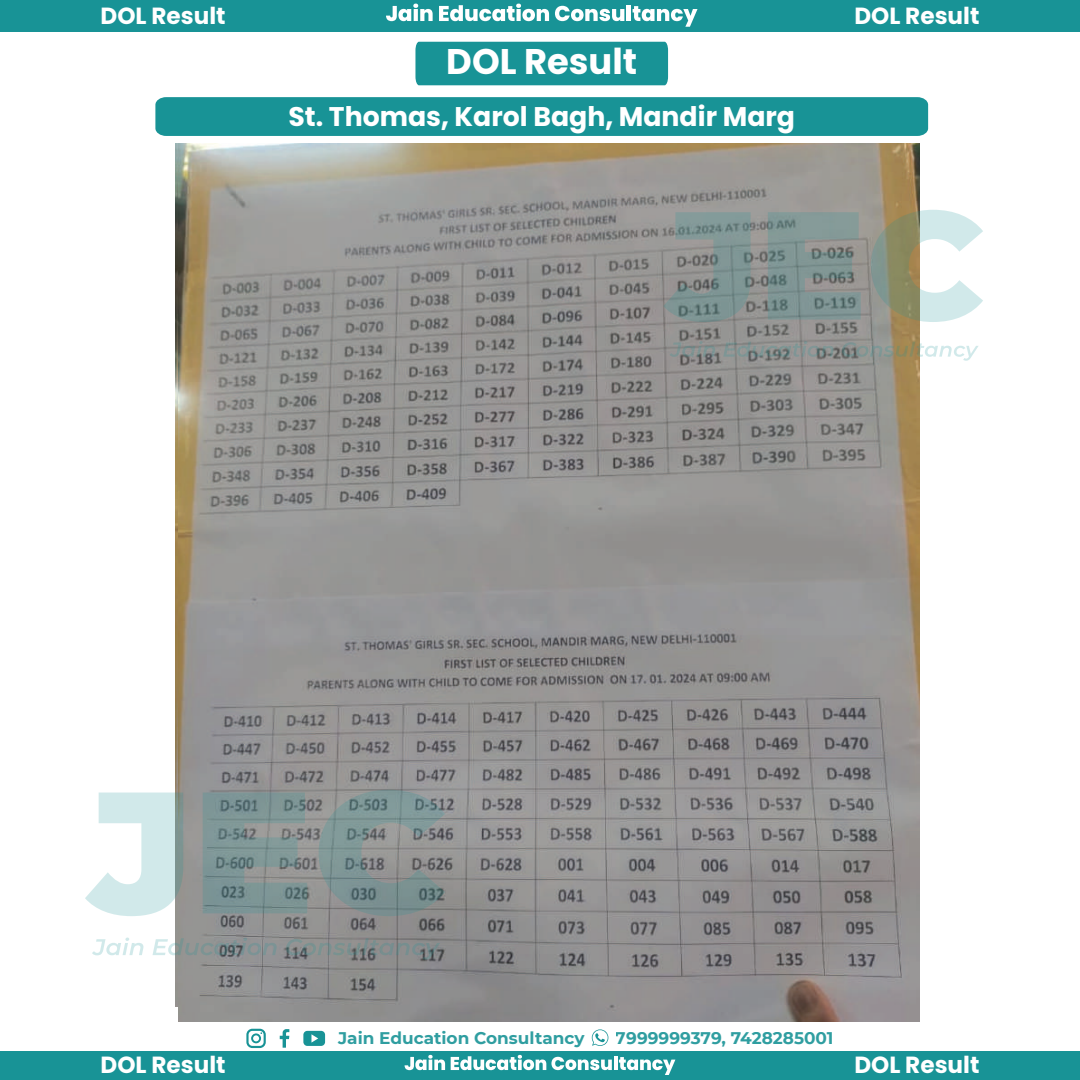
<style>
.page{position:relative;width:1080px;height:1080px;background:#fff}
.page>*{position:absolute;margin:0;border:0;box-sizing:border-box;transform-origin:0 0}
.t1{font:700 35.6px "Poppins";color:#fff}
.t2{font:700 27px "Poppins";color:#fff}
.t3{font:700 23.3px "Poppins";color:#fff}
.t4{font:700 16.8px "Montserrat";color:#189396}
</style>
<div class="page">
<div style="left:0;top:0;width:1080px;height:32px;background:#189396"></div>
<svg style="left:386px;top:4px;width:47px;height:17px"></svg>
<svg style="left:439px;top:4px;width:110px;height:17px"></svg>
<svg style="left:555px;top:6px;width:69px;height:15px"></svg>
<hr style="left:627px;top:5px;width:4px;height:16px;background:#fff">
<svg style="left:633px;top:6px;width:65px;height:21px"></svg>
<div style="left:0;top:1051px;width:1080px;height:29px;background:#189396"></div>
<svg style="left:405px;top:1055px;width:40px;height:15px"></svg>
<svg style="left:451px;top:1055px;width:161px;height:15px"></svg>
<hr style="left:614px;top:1056px;width:4px;height:14px;background:#fff">
<svg style="left:619px;top:1057px;width:56px;height:18px"></svg>
<div style="left:415px;top:42px;width:253px;height:43px;background:#189396"></div>
<div style="left:155px;top:97px;width:773px;height:39px;background:#189396"></div>
<svg style="left:280px;top:1029px;width:9px;height:19px"></svg>
<svg style="left:246px;top:1029px;width:20px;height:19px"></svg>
<svg style="left:303px;top:1031px;width:22px;height:15px"></svg>
<svg style="left:592px;top:1029px;width:16px;height:17px"></svg>
<img style="left:179px;top:144px;width:741px;height:877px">
<svg style="left:85px;top:793px;width:98px;height:123px"></svg>
<svg style="left:203px;top:793px;width:104px;height:120px;background:#7d9091"></svg>
<svg style="left:319px;top:790px;width:126px;height:126px;background:#828f8f"></svg>
<svg style="left:92px;top:938px;width:51px;height:17px"></svg>
<svg style="left:153px;top:938px;width:124px;height:17px;background:#98a1a1"></svg>
<svg style="left:286px;top:938px;width:154px;height:22px;background:#818787"></svg>
<svg style="left:663px;top:212px;width:88px;height:110px;background:#82908f"></svg>
<svg style="left:768px;top:212px;width:93px;height:108px;background:#7f918f"></svg>
<svg style="left:871px;top:210px;width:112px;height:112px"></svg>
<svg style="left:670px;top:341px;width:45px;height:16px"></svg>
<svg style="left:723px;top:341px;width:111px;height:16px;background:#878e8d"></svg>
<svg style="left:842px;top:342px;width:136px;height:19px"></svg>
<h3 class="t3" style="left:101px;top:2px;width:127px">DOL Result</h3>
<h3 class="t3" style="left:854px;top:2px;width:127px">DOL Result</h3>
<h1 class="t1" style="left:446px;top:41px;width:192px">DOL Result</h1>
<h2 class="t2" style="left:288px;top:101px;width:508px">St. Thomas, Karol Bagh, Mandir Marg</h2>
<p class="t4" style="left:338px;top:1026px;width:248px">Jain Education Consultancy</p>
<p class="t4" style="left:616px;top:1026px;width:219px">7999999379, 7428285001</p>
<h3 class="t3" style="left:101px;top:1051px;width:127px">DOL Result</h3>
<h3 class="t3" style="left:854px;top:1051px;width:127px">DOL Result</h3>
</div>
